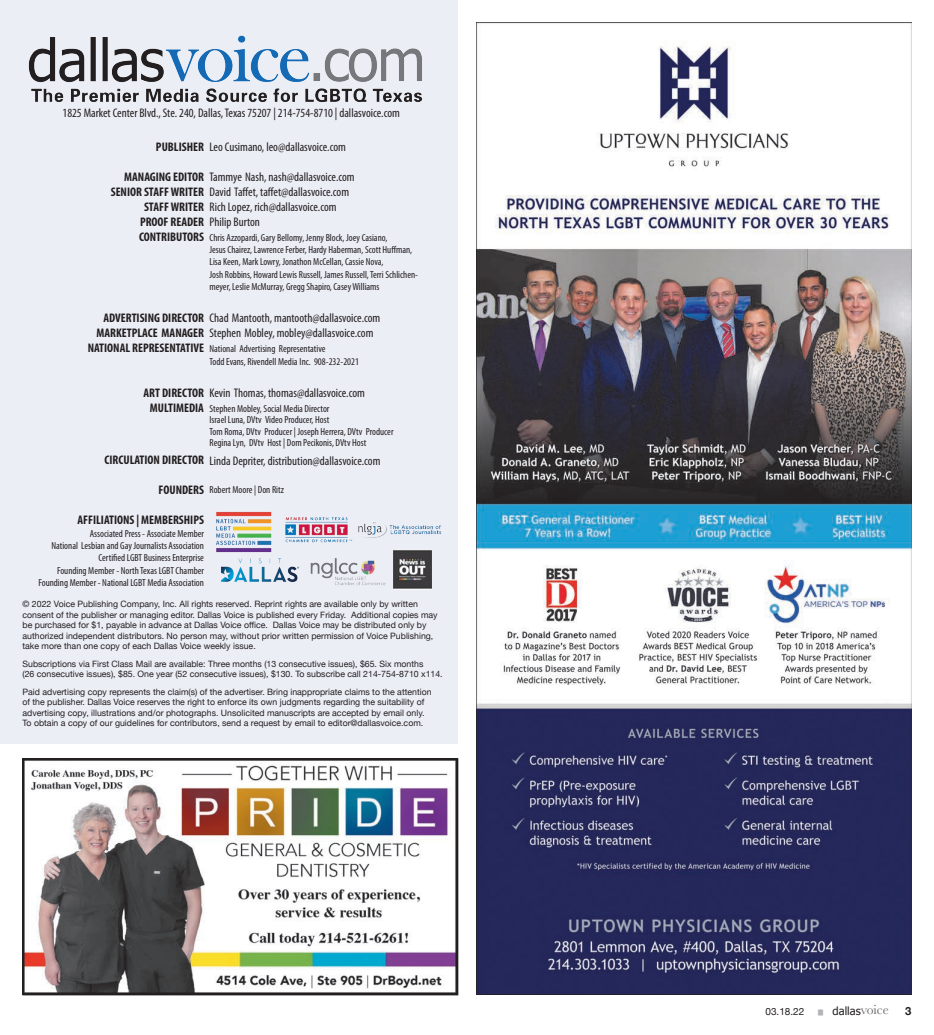
<style>
.page{position:relative;width:934px;height:1035px;background:#fff}
.page>*{position:absolute;margin:0;border:0;box-sizing:border-box;transform-origin:0 0}
.t1{font:condensed 12.5px/14.9px "Myriad Pro";color:#231f20}
.t2{font:700 condensed 12.5px "Myriad Pro";color:#231f20}
.t3{font:11.25px "Tahoma";letter-spacing:-.005em;color:#231f20}
.t4{font:700 11.25px "Helvetica Neue";color:#231f20}
.t5{font:condensed 10.25px/12.2px "Myriad Pro";color:#231f20}
.t6{font:10px "Helvetica Neue";color:#231f20}
.t7{font:8.75px/10.5px "Helvetica Neue";color:#231f20}
.t8{font:5px "Helvetica Neue";color:#b2b3b7}
.s1{font-weight:700}
.s2{font-family:"Baskerville";font-size:13.75px;color:#6c6d70}
</style>
<div class="page">
<div style="left:0;top:0;width:458px;height:744px;background:#eceef6"></div>
<img style="left:28px;top:35px;width:394px;height:68px">
<img style="left:25px;top:761px;width:431px;height:232px">
<div style="left:23px;top:759px;width:435px;height:236px;border:1px solid #231f20"></div>
<img style="left:476px;top:22px;width:435px;height:972px">
<img style="left:221px;top:558px;width:78px;height:24px">
<img style="left:310px;top:558px;width:76px;height:28px">
<img style="left:216px;top:511px;width:55px;height:41px">
<img style="left:285px;top:517px;width:68px;height:26px">
<img style="left:358px;top:523px;width:83px;height:15px">
<img style="left:393px;top:550px;width:39px;height:40px">
<h1 class="t1" style="left:63px;top:106px;width:339px">1825 Market Center Blvd., Ste. 240, Dallas, Texas 75207 | 214-754-8710 | dallasvoice.com</h1>
<h1 class="t1" style="left:156px;top:139px;width:191px"><span class="s1">PUBLISHER</span> Leo Cusimano, leo@dallasvoice.com</h1>
<h1 class="t1" style="left:124px;top:169px;width:232px"><span class="s1">MANAGING EDITOR</span> Tammye Nash, nash@dallasvoice.com</h1>
<h1 class="t1" style="left:111px;top:184px;width:240px"><span class="s1">SENIOR STAFF WRITER</span> David Taffet, taffet@dallasvoice.com</h1>
<h1 class="t1" style="left:144px;top:199px;width:194px"><span class="s1">STAFF WRITER</span> Rich Lopez, rich@dallasvoice.com</h1>
<h1 class="t1" style="left:140px;top:214px;width:121px"><span class="s1">PROOF READER</span> Philip Burton</h1>
<h1 class="t2" style="left:139px;top:230px;width:66px">CONTRIBUTORS</h1>
<p class="t5" style="left:209px;top:231px;width:210px">Chris Azzopardi, Gary Bellomy, Jenny Block, Joey Casiano,<br>Jesus Chairez, Lawrence Ferber, Hardy Haberman, Scott Huffman, Lisa Keen, Mark Lowry, Jonathon McCellan, Cassie Nova,<br>Josh Robbins, Howard Lewis Russell, James Russell, Terri Schlichen&shy;meyer, Leslie McMurray, Gregg Shapiro, Casey Williams</p>
<h1 class="t1" style="left:103px;top:311px;width:278px"><span class="s1">ADVERTISING DIRECTOR</span> Chad Mantooth, mantooth@dallasvoice.com</h1>
<h1 class="t1" style="left:97px;top:326px;width:278px"><span class="s1">MARKETPLACE MANAGER</span> Stephen Mobley, mobley@dallasvoice.com</h1>
<h1 class="t2" style="left:88px;top:341px;width:118px">NATIONAL REPRESENTATIVE</h1>
<h1 class="t1" style="left:150px;top:386px;width:217px;text-indent:-6px"><span class="s1">ART DIRECTOR</span> Kevin Thomas, thomas@dallasvoice.com<br><span class="s1">MULTIMEDIA</span></h1>
<p class="t5" style="left:209px;top:343px;width:151px">National Advertising Representative<br>Todd Evans, Rivendell Media Inc. 908-232-2021</p>
<p class="t5" style="left:209px;top:403px;width:186px;line-height:11.2px">Stephen Mobley, Social Media Director<br>Israel Luna, DVtv Video Producer, Host<br>Tom Roma, DVtv Producer | Joseph Herrera, DVtv Producer Regina Lyn, DVtv Host | Dom Pecikonis, DVtv Host</p>
<p class="t5" style="left:209px;top:484px;width:76px">Robert Moore | Don Ritz</p>
<h1 class="t1" style="left:105px;top:453px;width:277px"><span class="s1">CIRCULATION DIRECTOR</span> Linda Depriter, distribution@dallasvoice.com</h1>
<h1 class="t2" style="left:158px;top:483px;width:47px">FOUNDERS</h1>
<h1 class="t2" style="left:78px;top:513px;width:128px">AFFILIATIONS | MEMBERSHIPS</h1>
<p class="t5" style="left:38px;top:527px;width:167px;text-align:right">Associated Press - Associate Member<br>National Lesbian and Gay Journalists Association Certified LGBT Business Enterprise<br>Founding Member - North Texas LGBT Chamber Founding Member - National LGBT Media Association</p>
<p class="t7" style="left:22px;top:600px;width:417px">© 2022 Voice Publishing Company, Inc. All rights reserved. Reprint rights are available only by written consent of the publisher or managing editor. Dallas Voice is published every Friday. Additional copies may be purchased for $1, payable in advance at Dallas Voice office. Dallas Voice may be distributed only by authorized independent distributors. No person may, without prior written permission of Voice Publishing, take more than one copy of each Dallas Voice weekly issue.</p>
<p class="t7" style="left:22px;top:659px;width:422px">Subscriptions via First Class Mail are available: Three months (13 consecutive issues), $65. Six months<br>(26 consecutive issues), $85. One year (52 consecutive issues), $130. To subscribe call 214-754-8710 x114.</p>
<p class="t7" style="left:22px;top:687px;width:411px">Paid advertising copy represents the claim(s) of the advertiser. Bring inappropriate claims to the attention of the publisher. Dallas Voice reserves the right to enforce its own judgments regarding the suitability of advertising copy, illustrations and/or photographs. Unsolicited manuscripts are accepted by email only.<br>To obtain a copy of our guidelines for contributors, send a request by email to editor@dallasvoice.com.</p>
<p class="t6" style="left:765px;top:1004px;width:40px">03.18.22</p>
<p class="t8" style="left:818px;top:1008px;width:6px">█</p>
<p class="t3" style="left:832px;top:1003px;width:58px">dallas<span class="s2">voice</span></p>
<p class="t4" style="left:905px;top:1002px;width:8px">3</p>
</div>
